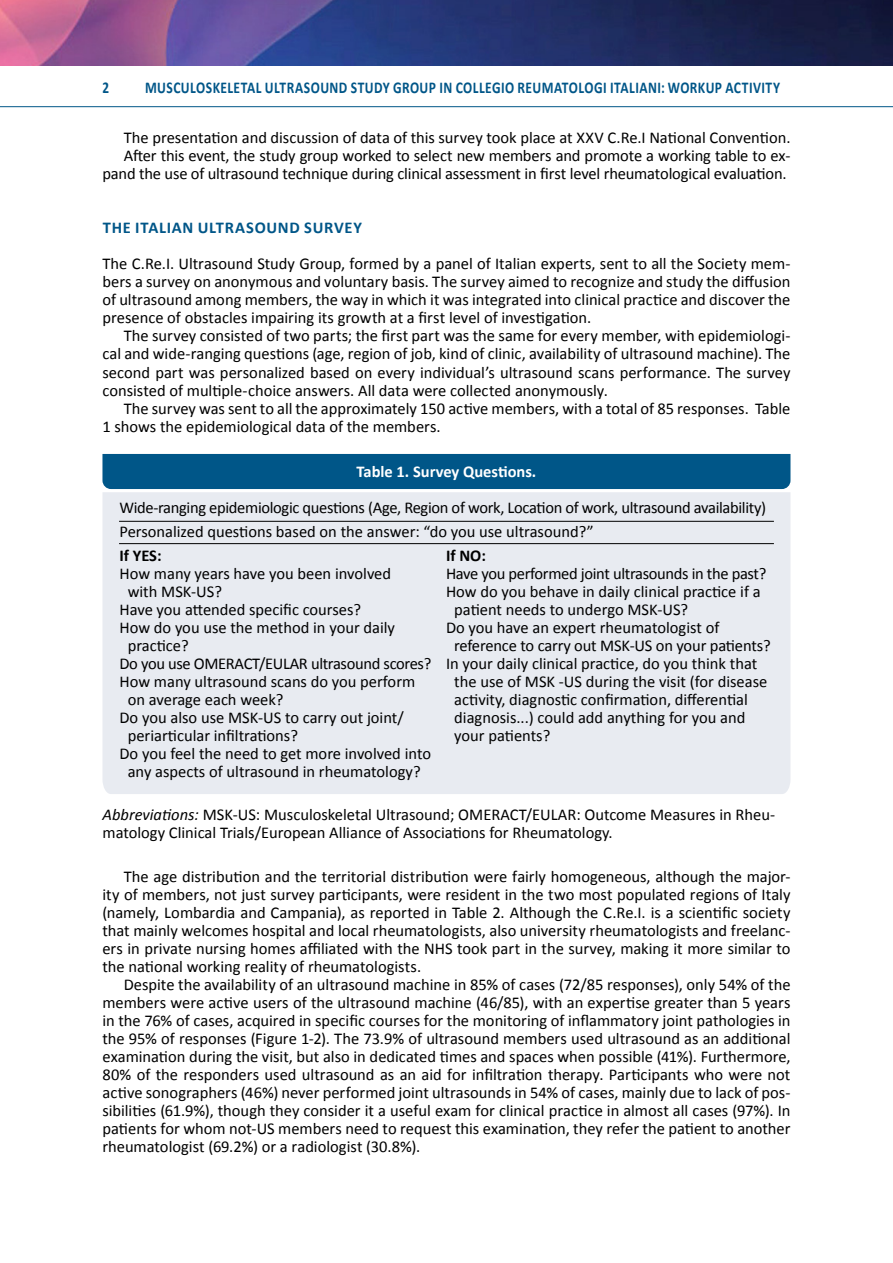
<style>
.page{position:relative;width:893px;height:1263px;background:#fff}
.page>*{position:absolute;margin:0;border:0;box-sizing:border-box;transform-origin:0 0}
.t1{font:16.5px/18px "Calibri";color:#000;text-align:justify}
.t2{font:16.5px/24px "Calibri";letter-spacing:-.02em;color:#000}
.t3{font:700 16.5px "Calibri";letter-spacing:.035em;color:#005688;scale:.82 1}
.t4{font:700 16.5px "Calibri";letter-spacing:.035em;color:#005688}
.t5{font:700 16.5px "Calibri";color:#fff}
.t6{font:700 16.5px "Calibri";color:#000}
.t7{font:700 16.5px "Calibri";letter-spacing:.035em;color:#005688;scale:.8 1}
.s1{font-style:italic}
</style>
<div class="page">
<hr style="left:0;top:106px;width:893px;height:1px;background:#005688">
<img style="left:0;top:0;width:893px;height:66px">
<div style="left:102px;top:454px;width:688px;height:35px;background:#005688"></div>
<div style="left:102px;top:492px;width:688px;height:302px;background:#e8ebf1"></div>
<hr style="left:119px;top:521px;width:655px;height:1px;background:#000">
<hr style="left:119px;top:543px;width:655px;height:1px;background:#000">
<p class="t7" style="left:102px;top:77px;width:10px">2</p>
<p class="t3" style="left:145px;top:77px;width:776px">MUSCULOSKELETAL ULTRASOUND STUDY GROUP IN COLLEGIO REUMATOLOGI ITALIANI: WORKUP ACTIVITY</p>
<p class="t1" style="left:102px;top:128px;width:689px;text-align:right">The presentation and discussion of data of this survey took place at XXV C.Re.I National Convention.<br>After this event, the study group worked to select new members and promote a working table to ex&shy;pand the use of ultrasound technique during clinical assessment in first level rheumatological evaluation.</p>
<p class="t4" style="left:103px;top:218px;width:261px">THE ITALIAN ULTRASOUND SURVEY</p>
<p class="t1" style="left:102px;top:254px;width:689px">The C.Re.I. Ultrasound Study Group, formed by a panel of Italian experts, sent to all the Society mem&shy;bers a survey on anonymous and voluntary basis. The survey aimed to recognize and study the diffusion of ultrasound among members, the way in which it was integrated into clinical practice and discover the presence of obstacles impairing its growth at a first level of investigation.</p>
<p class="t1" style="left:102px;top:326px;width:689px;text-indent:21px">The survey consisted of two parts; the first part was the same for every member, with epidemiologi&shy;cal and wide-ranging questions (age, region of job, kind of clinic, availability of ultrasound machine). The second part was personalized based on every individual’s ultrasound scans performance. The survey consisted of multiple-choice answers. All data were collected anonymously.</p>
<p class="t1" style="left:102px;top:398px;width:689px;text-indent:21px">The survey was sent to all the approximately 150 active members, with a total of 85 responses. Table<br>1 shows the epidemiological data of the members.</p>
<p class="t5" style="left:357px;top:461px;width:181px">Table 1. Survey Questions.</p>
<p class="t2" style="left:119px;top:495px;width:648px">Wide-ranging epidemiologic questions (Age, Region of work, Location of work, ultrasound availability)<br>Personalized questions based on the answer: “do you use ultrasound?”</p>
<p class="t6" style="left:119px;top:545px;width:44px">If YES:</p>
<p class="t6" style="left:446px;top:545px;width:41px">If NO:</p>
<p class="t1" style="left:119px;top:564px;width:273px">How many years have you been involved</p>
<p class="t2" style="left:446px;top:561px;width:322px">Have you performed joint ultrasounds in the past?</p>
<p class="t1" style="left:128px;top:582px;width:96px">with MSK-US?</p>
<p class="t1" style="left:446px;top:582px;width:316px">How do you behave in daily clinical practice if a</p>
<p class="t1" style="left:119px;top:600px;width:243px">Have you attended specific courses?</p>
<p class="t1" style="left:454px;top:600px;width:236px">patient needs to undergo MSK-US?</p>
<p class="t1" style="left:119px;top:618px;width:277px">How do you use the method in your daily</p>
<p class="t1" style="left:446px;top:618px;width:275px">Do you have an expert rheumatologist of</p>
<p class="t1" style="left:128px;top:636px;width:62px">practice?</p>
<p class="t1" style="left:119px;top:636px;width:653px;text-align:left;text-indent:335px">reference to carry out MSK-US on your patients?<br>Do you use OMERACT/EULAR ultrasound scores? In your daily clinical practice, do you think that<br>How many ultrasound scans do you perform</p>
<p class="t1" style="left:454px;top:672px;width:315px">the use of MSK -US during the visit (for disease</p>
<p class="t1" style="left:128px;top:690px;width:157px">on average each week?</p>
<p class="t1" style="left:454px;top:690px;width:295px">activity, diagnostic confirmation, differential</p>
<p class="t1" style="left:119px;top:708px;width:286px">Do you also use MSK-US to carry out joint/</p>
<p class="t1" style="left:454px;top:708px;width:293px">diagnosis...) could add anything for you and</p>
<p class="t1" style="left:128px;top:726px;width:172px">periarticular infiltrations?</p>
<p class="t1" style="left:454px;top:726px;width:98px">your patients?</p>
<p class="t1" style="left:119px;top:744px;width:313px;text-align:center">Do you feel the need to get more involved into any aspects of ultrasound in rheumatology?</p>
<p class="t1" style="left:102px;top:805px;width:674px"><span class="s1">Abbreviations:</span> MSK-US: Musculoskeletal Ultrasound; OMERACT/EULAR: Outcome Measures in Rheu&shy;matology Clinical Trials/European Alliance of Associations for Rheumatology.</p>
<p class="t1" style="left:102px;top:866px;width:689px;text-indent:21px">The age distribution and the territorial distribution were fairly homogeneous, although the major&shy;ity of members, not just survey participants, were resident in the two most populated regions of Italy (namely, Lombardia and Campania), as reported in Table 2. Although the C.Re.I. is a scientific society that mainly welcomes hospital and local rheumatologists, also university rheumatologists and freelanc&shy;ers in private nursing homes affiliated with the NHS took part in the survey, making it more similar to the national working reality of rheumatologists.</p>
<p class="t1" style="left:102px;top:974px;width:690px;text-indent:21px">Despite the availability of an ultrasound machine in 85% of cases (72/85 responses), only 54% of the members were active users of the ultrasound machine (46/85), with an expertise greater than 5 years in the 76% of cases, acquired in specific courses for the monitoring of inflammatory joint pathologies in the 95% of responses (Figure 1-2). The 73.9% of ultrasound members used ultrasound as an additional examination during the visit, but also in dedicated times and spaces when possible (41%). Furthermore, 80% of the responders used ultrasound as an aid for infiltration therapy. Participants who were not active sonographers (46%) never performed joint ultrasounds in 54% of cases, mainly due to lack of pos&shy;sibilities (61.9%), though they consider it a useful exam for clinical practice in almost all cases (97%). In patients for whom not-US members need to request this examination, they refer the patient to another rheumatologist (69.2%) or a radiologist (30.8%).</p>
</div>
